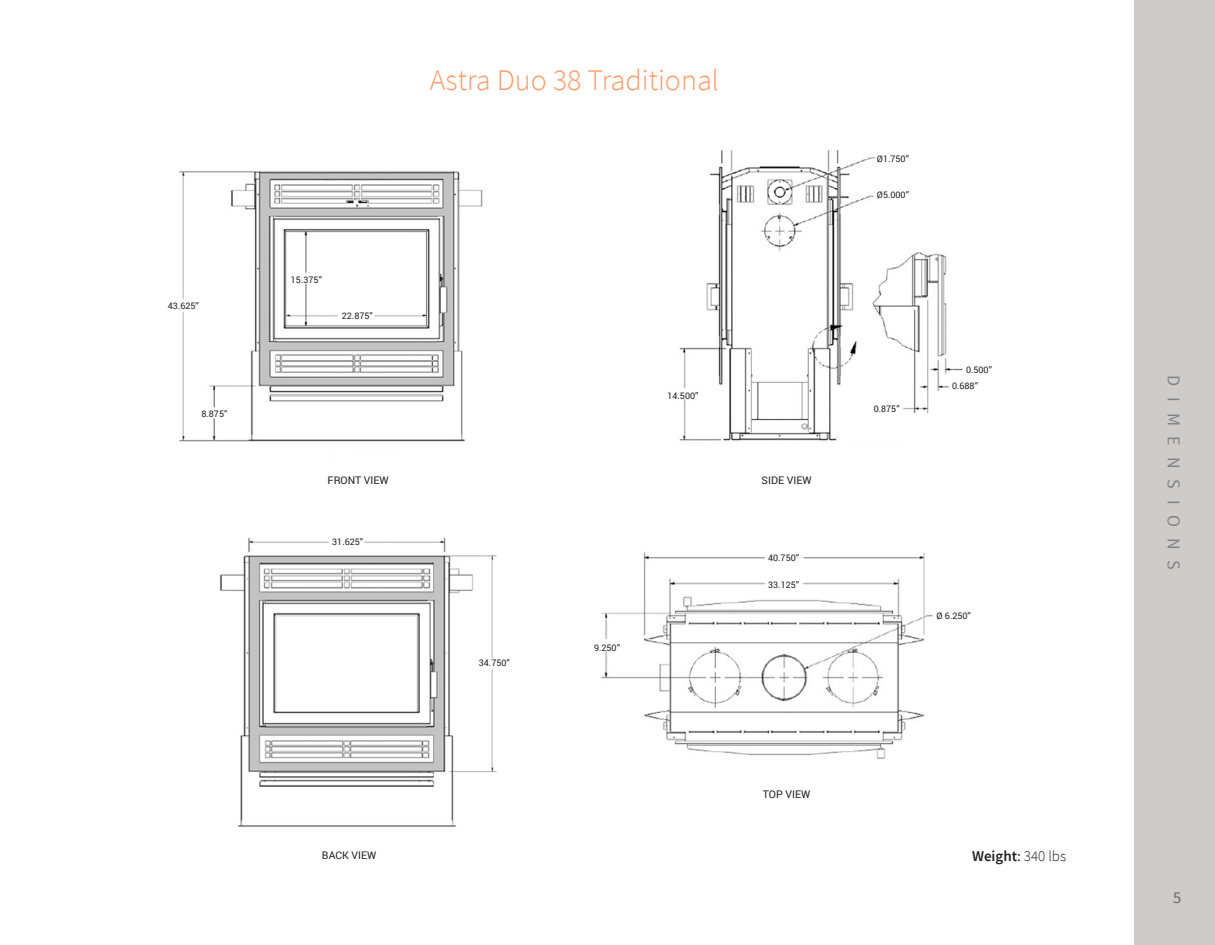
<style>
.page{position:relative;width:1215px;height:945px;background:#fff}
.page>*{position:absolute;margin:0;border:0;box-sizing:border-box;transform-origin:0 0}
.t1{font:300 30px "Source Sans Pro";color:#f96}
.t2{font:18px "Source Sans Pro";letter-spacing:.6em;color:#808285}
.t3{font:16.5px "Source Sans Pro";color:#656666}
.t4{font:600 15px "Source Sans Pro";color:#231f20}
.t5{font:10.5px "Roboto";color:#231f20}
.t6{font:9px "Roboto";color:#231f20}
.s1{font-weight:400}
.s2{font-weight:300}
</style>
<div class="page">
<img style="left:179px;top:150px;width:784px;height:677px">
<div style="left:1134px;top:0;width:81px;height:945px;background:#ceccca"></div>
<p class="t6" style="left:168px;top:300px;width:33px">43.625”</p>
<p class="t6" style="left:201px;top:407px;width:27px">8.875”</p>
<p class="t1" style="left:430px;top:62px;width:291px">Astra Duo 38 Traditional</p>
<p class="t6" style="left:291px;top:274px;width:33px">15.375”</p>
<p class="t6" style="left:342px;top:310px;width:33px">22.875”</p>
<p class="t5" style="left:328px;top:472px;width:63px">FRONT VIEW</p>
<p class="t6" style="left:332px;top:535px;width:33px">31.625”</p>
<p class="t5" style="left:322px;top:848px;width:56px">BACK VIEW</p>
<p class="t6" style="left:479px;top:656px;width:33px">34.750”</p>
<p class="t6" style="left:667px;top:389px;width:33px">14.500”</p>
<p class="t6" style="left:594px;top:641px;width:27px">9.250”</p>
<p class="t5" style="left:762px;top:472px;width:52px">SIDE VIEW</p>
<p class="t6" style="left:768px;top:551px;width:33px">40.750”</p>
<p class="t6" style="left:768px;top:578px;width:33px">33.125”</p>
<p class="t5" style="left:763px;top:787px;width:49px">TOP VIEW</p>
<p class="t6" style="left:877px;top:152px;width:34px">Ø1.750”</p>
<p class="t6" style="left:877px;top:188px;width:34px">Ø5.000”</p>
<p class="t6" style="left:874px;top:403px;width:27px">0.875”</p>
<p class="t6" style="left:966px;top:363px;width:27px">0.500”</p>
<p class="t6" style="left:952px;top:380px;width:27px">0.688”</p>
<p class="t6" style="left:937px;top:610px;width:36px">Ø 6.250”</p>
<p class="t4" style="left:972px;top:846px;width:96px">Weight<span class="s1">:</span> <span class="s2">340 lbs</span></p>
<p class="t2" style="left:1185px;top:375px;width:196px;rotate:90deg">DIMENSIONS</p>
<p class="t3" style="left:1173px;top:888px;width:10px">5</p>
</div>
